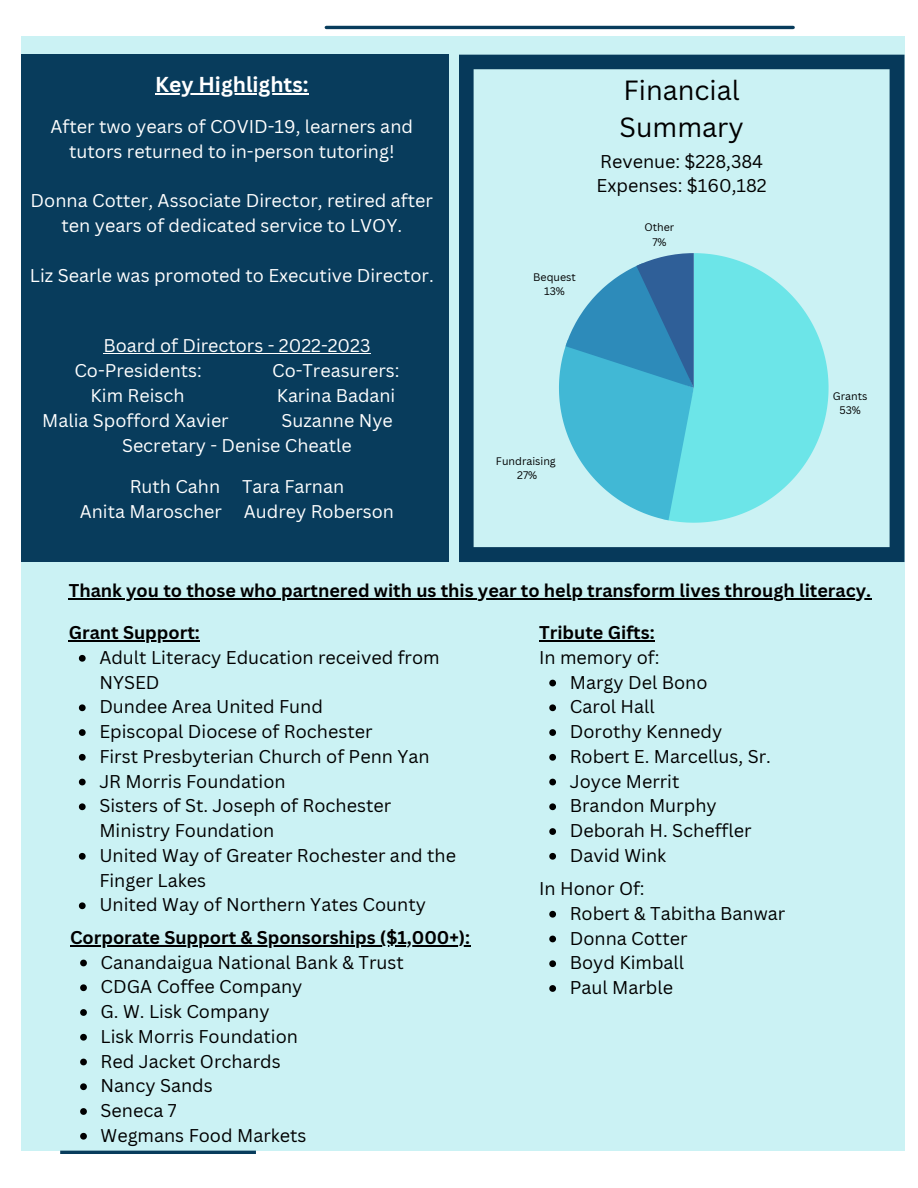
<style>
.page{position:relative;width:918px;height:1188px;background:#fff}
.page>*{position:absolute;margin:0;border:0;box-sizing:border-box;transform-origin:0 0}
.t1{font:27px/37.2px "Canva Sans";color:#000}
.t2{font:700 21px "Canva Sans";color:#fff}
.t3{font:18px/24.8px "Canva Sans";color:#000}
.t4{font:18px/25px "Canva Sans";color:#fff;text-align:center}
.t5{font:700 18px "Canva Sans";color:#000}
.t6{font:10.65px/14.5px "Canva Sans";color:#000;text-align:center}
</style>
<div class="page">
<div style="left:21px;top:36px;width:884px;height:1115px;background:#cbf2f4"></div>
<hr style="left:60px;top:1151px;width:196px;height:3px;background:#083c5c">
<hr style="left:326px;top:26px;width:467px;height:3px;background:#083c5c">
<svg style="left:459px;top:55px;width:445px;height:507px"></svg>
<div style="left:21px;top:55px;width:428px;height:507px;background:#083c5c"></div>
<hr style="left:103px;top:353px;width:267px;height:1px;background:#fff">
<hr style="left:155px;top:94px;width:154px;height:1px;background:#fff">
<hr style="left:69px;top:598px;width:803px;height:2px;background:#000">
<svg style="left:79px;top:655px;width:7px;height:7px"></svg>
<svg style="left:79px;top:704px;width:7px;height:7px"></svg>
<svg style="left:79px;top:729px;width:7px;height:7px"></svg>
<svg style="left:79px;top:754px;width:7px;height:7px"></svg>
<svg style="left:79px;top:779px;width:7px;height:6px"></svg>
<svg style="left:79px;top:803px;width:7px;height:7px"></svg>
<svg style="left:79px;top:853px;width:7px;height:7px"></svg>
<svg style="left:79px;top:902px;width:7px;height:7px"></svg>
<hr style="left:69px;top:640px;width:131px;height:1px;background:#000">
<svg style="left:80px;top:960px;width:7px;height:6px"></svg>
<svg style="left:80px;top:984px;width:7px;height:7px"></svg>
<svg style="left:80px;top:1009px;width:7px;height:7px"></svg>
<svg style="left:80px;top:1034px;width:7px;height:7px"></svg>
<svg style="left:80px;top:1059px;width:7px;height:6px"></svg>
<svg style="left:80px;top:1083px;width:7px;height:7px"></svg>
<svg style="left:80px;top:1108px;width:7px;height:7px"></svg>
<svg style="left:80px;top:1133px;width:7px;height:7px"></svg>
<hr style="left:70px;top:945px;width:401px;height:1px;background:#000">
<svg style="left:549px;top:680px;width:7px;height:6px"></svg>
<svg style="left:549px;top:704px;width:7px;height:7px"></svg>
<svg style="left:549px;top:729px;width:7px;height:7px"></svg>
<svg style="left:549px;top:754px;width:7px;height:7px"></svg>
<svg style="left:549px;top:779px;width:7px;height:6px"></svg>
<svg style="left:549px;top:803px;width:7px;height:7px"></svg>
<svg style="left:549px;top:828px;width:7px;height:7px"></svg>
<svg style="left:549px;top:853px;width:7px;height:7px"></svg>
<hr style="left:539px;top:640px;width:116px;height:1px;background:#000">
<svg style="left:549px;top:911px;width:7px;height:7px"></svg>
<svg style="left:549px;top:936px;width:7px;height:6px"></svg>
<svg style="left:549px;top:960px;width:7px;height:7px"></svg>
<svg style="left:549px;top:985px;width:7px;height:7px"></svg>
<p class="t2" style="left:155px;top:70px;width:155px">Key Highlights:</p>
<p class="t4" style="left:51px;top:114px;width:364px">After two years of COVID-19, learners and tutors returned to in-person tutoring!</p>
<p class="t4" style="left:31px;top:188px;width:404px">Donna Cotter, Associate Director, retired after ten years of dedicated service to LVOY.</p>
<p class="t4" style="left:30px;top:262px;width:405px">Liz Searle was promoted to Executive Director.</p>
<p class="t4" style="left:74px;top:332px;width:298px;text-align:left;text-indent:29px">Board of Directors - 2022-2023<br>Co-Presidents:</p>
<p class="t4" style="left:272px;top:357px;width:129px">Co-Treasurers:</p>
<p class="t4" style="left:91px;top:382px;width:95px">Kim Reisch</p>
<p class="t4" style="left:277px;top:382px;width:120px">Karina Badani</p>
<p class="t4" style="left:42px;top:407px;width:188px">Malia Spofford Xavier</p>
<p class="t4" style="left:122px;top:407px;width:272px;text-align:left;text-indent:159px">Suzanne Nye<br>Secretary - Denise Cheatle</p>
<p class="t4" style="left:80px;top:473px;width:316px">Ruth Cahn Tara Farnan<br>Anita Maroscher Audrey Roberson</p>
<p class="t6" style="left:533px;top:269px;width:44px">Bequest<br>13%</p>
<h1 class="t1" style="left:620px;top:70px;width:126px">Financial<br>Summary</h1>
<p class="t3" style="left:597px;top:148px;width:172px">Revenue: $228,384<br>Expenses: $160,182</p>
<p class="t6" style="left:645px;top:220px;width:31px">Other<br>7%</p>
<p class="t6" style="left:496px;top:453px;width:61px">Fundraising<br>27%</p>
<p class="t6" style="left:833px;top:388px;width:36px">Grants<br>53%</p>
<p class="t5" style="left:69px;top:578px;width:804px">Thank you to those who partnered with us this year to help transform lives through literacy.</p>
<p class="t5" style="left:69px;top:620px;width:133px">Grant Support:</p>
<p class="t3" style="left:99px;top:645px;width:358px">Adult Literacy Education received from<br>NYSED<br>Dundee Area United Fund<br>Episcopal Diocese of Rochester<br>First Presbyterian Church of Penn Yan<br>JR Morris Foundation<br>Sisters of St. Joseph of Rochester<br>Ministry Foundation<br>United Way of Greater Rochester and the<br>Finger Lakes<br>United Way of Northern Yates County</p>
<p class="t5" style="left:70px;top:925px;width:402px">Corporate Support &amp; Sponsorships ($1,000+):</p>
<p class="t3" style="left:101px;top:949px;width:305px">Canandaigua National Bank &amp; Trust<br>CDGA Coffee Company<br>G. W. Lisk Company<br>Lisk Morris Foundation<br>Red Jacket Orchards<br>Nancy Sands<br>Seneca 7<br>Wegmans Food Markets</p>
<p class="t5" style="left:539px;top:620px;width:117px">Tribute Gifts:</p>
<p class="t3" style="left:539px;top:645px;width:122px">In memory of:</p>
<p class="t3" style="left:570px;top:669px;width:203px">Margy Del Bono<br>Carol Hall<br>Dorothy Kennedy<br>Robert E. Marcellus, Sr.<br>Joyce Merrit<br>Brandon Murphy<br>Deborah H. Scheffler<br>David Wink</p>
<p class="t3" style="left:539px;top:876px;width:107px">In Honor Of:</p>
<p class="t3" style="left:570px;top:900px;width:217px">Robert &amp; Tabitha Banwar<br>Donna Cotter<br>Boyd Kimball<br>Paul Marble</p>
</div>
